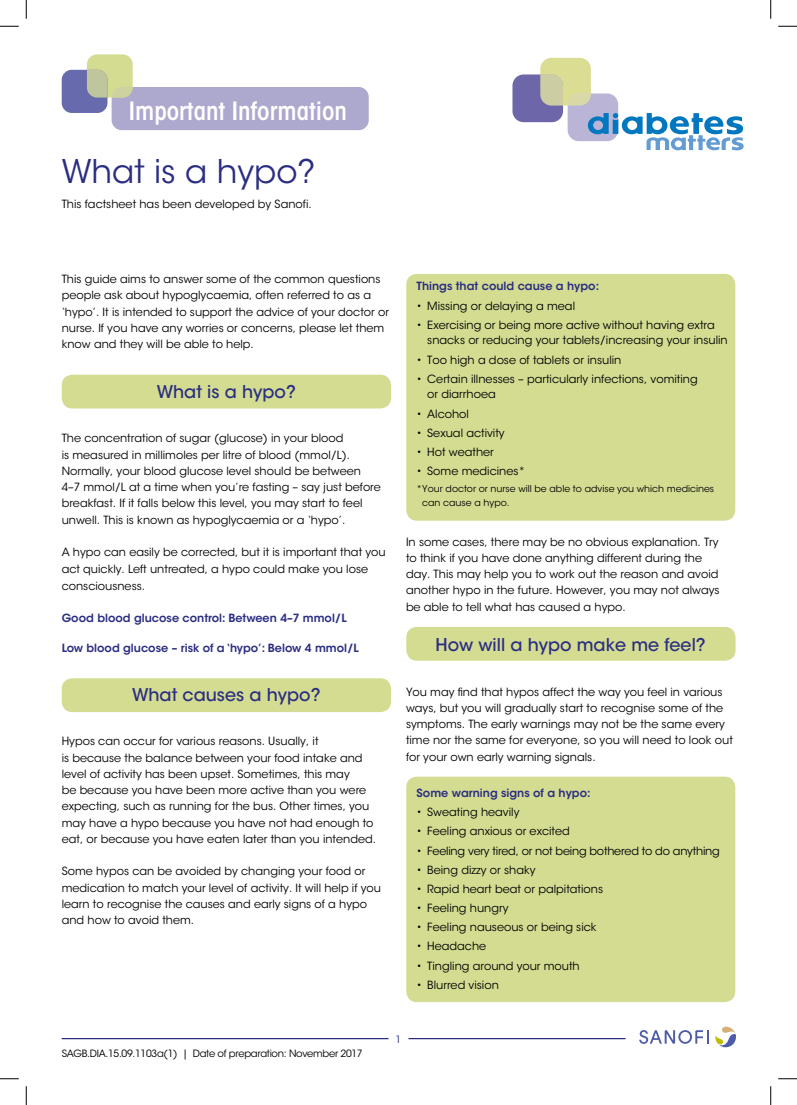
<style>
.page{position:relative;width:797px;height:1105px;background:#fff}
.page>*{position:absolute;margin:0;border:0;box-sizing:border-box;transform-origin:0 0}
.t1{font:32.5px "ITC Avant Garde Std";color:#2a2d82}
.t2{font:600 condensed 25px "ITC Avant Garde Std";color:#fff}
.t3{font:500 17.5px "ITC Avant Garde Std";color:#2a2d82}
.t4{font:11.25px/16.2px "ITC Avant Garde Std";color:#000}
.t5{font:600 11.25px "ITC Avant Garde Std";color:#2a2d82}
.t6{font:11.25px "ITC Avant Garde Std";letter-spacing:-.02em;color:#000}
.t7{font:10px "ITC Avant Garde Std";letter-spacing:-.03em;color:#000}
.t8{font:10px "ITC Avant Garde Std";color:#2a2d82}
.t9{font:9.38px/13.8px "ITC Avant Garde Std";color:#000}
</style>
<div class="page">
<hr style="left:62px;top:1038px;width:326px;height:1px;background:#2a2d82">
<hr style="left:408px;top:1038px;width:217px;height:1px;background:#2a2d82">
<div style="left:512px;top:74px;width:51px;height:48px;background:#6d67a9;border-radius:11px"></div>
<div style="left:567px;top:93px;width:51px;height:48px;background:#bab4d6;border-radius:11px"></div>
<svg style="left:540px;top:58px;width:51px;height:48px;background:#d4d69d"></svg>
<svg style="left:588px;top:113px;width:155px;height:37px"></svg>
<div style="left:112px;top:87px;width:257px;height:43px;background:#ada8ce;border-radius:10px"></div>
<div style="left:87px;top:54px;width:46px;height:44px;background:#d4dc92;border-radius:10px"></div>
<div style="left:62px;top:70px;width:45px;height:43px;background:#676aad;border-radius:10px"></div>
<svg style="left:87px;top:70px;width:46px;height:28px"></svg>
<svg style="left:639px;top:1030px;width:69px;height:14px"></svg>
<svg style="left:715px;top:1027px;width:21px;height:20px"></svg>
<div style="left:62px;top:375px;width:329px;height:33px;background:#d4dc92;border-radius:11px"></div>
<div style="left:62px;top:678px;width:329px;height:34px;background:#d4dc92;border-radius:11px"></div>
<div style="left:406px;top:627px;width:329px;height:34px;background:#d4dc92;border-radius:11px"></div>
<div style="left:406px;top:777px;width:329px;height:225px;background:#d4dc92;border-radius:11px"></div>
<div style="left:406px;top:274px;width:329px;height:247px;background:#d4dc92;border-radius:11px"></div>
<svg style="left:0;top:25px;width:19px;height:2px"></svg>
<svg style="left:778px;top:25px;width:19px;height:2px"></svg>
<svg style="left:0;top:1078px;width:19px;height:1px"></svg>
<svg style="left:778px;top:1078px;width:19px;height:1px"></svg>
<svg style="left:25px;top:0;width:2px;height:19px"></svg>
<svg style="left:25px;top:1086px;width:2px;height:19px"></svg>
<svg style="left:770px;top:0;width:1px;height:19px"></svg>
<svg style="left:770px;top:1086px;width:1px;height:19px"></svg>
<h2 class="t2" style="left:129px;top:95px;width:220px">Important Information</h2>
<h1 class="t1" style="left:62px;top:151px;width:255px">What is a hypo?</h1>
<p class="t4" style="left:62px;top:196px;width:251px">This factsheet has been developed by Sanofi.</p>
<p class="t4" style="left:62px;top:271px;width:329px">This guide aims to answer some of the common questions people ask about hypoglycaemia, often referred to as a ‘hypo’. It is intended to support the advice of your doctor or nurse. If you have any worries or concerns, please let them know and they will be able to help.</p>
<h3 class="t3" style="left:157px;top:381px;width:141px">What is a hypo?</h3>
<p class="t4" style="left:62px;top:430px;width:321px">The concentration of sugar (glucose) in your blood<br>is measured in millimoles per litre of blood (mmol/L).<br>Normally, your blood glucose level should be between 4–7 mmol/L at a time when you’re fasting – say just before breakfast. If it falls below this level, you may start to feel unwell. This is known as hypoglycaemia or a ‘hypo’.</p>
<p class="t4" style="left:62px;top:544px;width:325px;line-height:17.1px">A hypo can easily be corrected, but it is important that you act quickly. Left untreated, a hypo could make you lose consciousness.</p>
<p class="t5" style="left:62px;top:611px;width:286px">Good blood glucose control: Between 4–7 mmol/L</p>
<p class="t5" style="left:62px;top:641px;width:299px">Low blood glucose – risk of a ‘hypo’: Below 4 mmol/L</p>
<h3 class="t3" style="left:132px;top:684px;width:190px">What causes a hypo?</h3>
<p class="t4" style="left:62px;top:733px;width:316px">Hypos can occur for various reasons. Usually, it<br>is because the balance between your food intake and level of activity has been upset. Sometimes, this may<br>be because you have been more active than you were expecting, such as running for the bus. Other times, you may have a hypo because you have not had enough to eat, or because you have eaten later than you intended.</p>
<p class="t4" style="left:62px;top:863px;width:321px">Some hypos can be avoided by changing your food or medication to match your level of activity. It will help if you learn to recognise the causes and early signs of a hypo and how to avoid them.</p>
<p class="t5" style="left:416px;top:279px;width:184px">Things that could cause a hypo:</p>
<p class="t4" style="left:416px;top:297px;width:160px">• Missing or delaying a meal</p>
<p class="t4" style="left:427px;top:317px;width:302px;line-height:15.6px;text-indent:-11px">• Exercising or being more active without having extra snacks or reducing your tablets/increasing your insulin</p>
<p class="t4" style="left:416px;top:351px;width:206px">• Too high a dose of tablets or insulin</p>
<p class="t4" style="left:427px;top:371px;width:272px;line-height:15.6px;text-indent:-11px">• Certain illnesses – particularly infections, vomiting or diarrhoea</p>
<p class="t4" style="left:416px;top:405px;width:54px">• Alcohol</p>
<p class="t4" style="left:416px;top:425px;width:90px">• Sexual activity</p>
<p class="t4" style="left:416px;top:444px;width:79px">• Hot weather</p>
<p class="t4" style="left:416px;top:463px;width:110px">• Some medicines*</p>
<p class="t9" style="left:422px;top:482px;width:293px;text-indent:-6px">*Your doctor or nurse will be able to advise you which medicines can cause a hypo.</p>
<p class="t4" style="left:406px;top:534px;width:315px">In some cases, there may be no obvious explanation. Try to think if you have done anything different during the day. This may help you to work out the reason and avoid another hypo in the future. However, you may not always be able to tell what has caused a hypo.</p>
<h3 class="t3" style="left:435px;top:634px;width:272px">How will a hypo make me feel?</h3>
<p class="t4" style="left:406px;top:684px;width:328px">You may find that hypos affect the way you feel in various ways, but you will gradually start to recognise some of the symptoms. The early warnings may not be the same every time nor the same for everyone, so you will need to look out for your own early warning signals.</p>
<p class="t5" style="left:416px;top:786px;width:175px">Some warning signs of a hypo:</p>
<p class="t4" style="left:416px;top:804px;width:104px">• Sweating heavily</p>
<p class="t4" style="left:416px;top:823px;width:155px">• Feeling anxious or excited</p>
<p class="t6" style="left:416px;top:844px;width:305px">• Feeling very tired, or not being bothered to do anything</p>
<p class="t4" style="left:416px;top:862px;width:120px">• Being dizzy or shaky</p>
<p class="t4" style="left:416px;top:881px;width:188px">• Rapid heart beat or palpitations</p>
<p class="t4" style="left:416px;top:900px;width:93px">• Feeling hungry</p>
<p class="t4" style="left:416px;top:919px;width:181px">• Feeling nauseous or being sick</p>
<p class="t4" style="left:416px;top:938px;width:71px">• Headache</p>
<p class="t4" style="left:416px;top:957px;width:165px">• Tingling around your mouth</p>
<p class="t4" style="left:416px;top:977px;width:84px">• Blurred vision</p>
<p class="t7" style="left:62px;top:1047px;width:302px">SAGB.DIA.15.09.1103a(1) | Date of preparation: November 2017</p>
<p class="t8" style="left:395px;top:1033px;width:7px">1</p>
</div>
